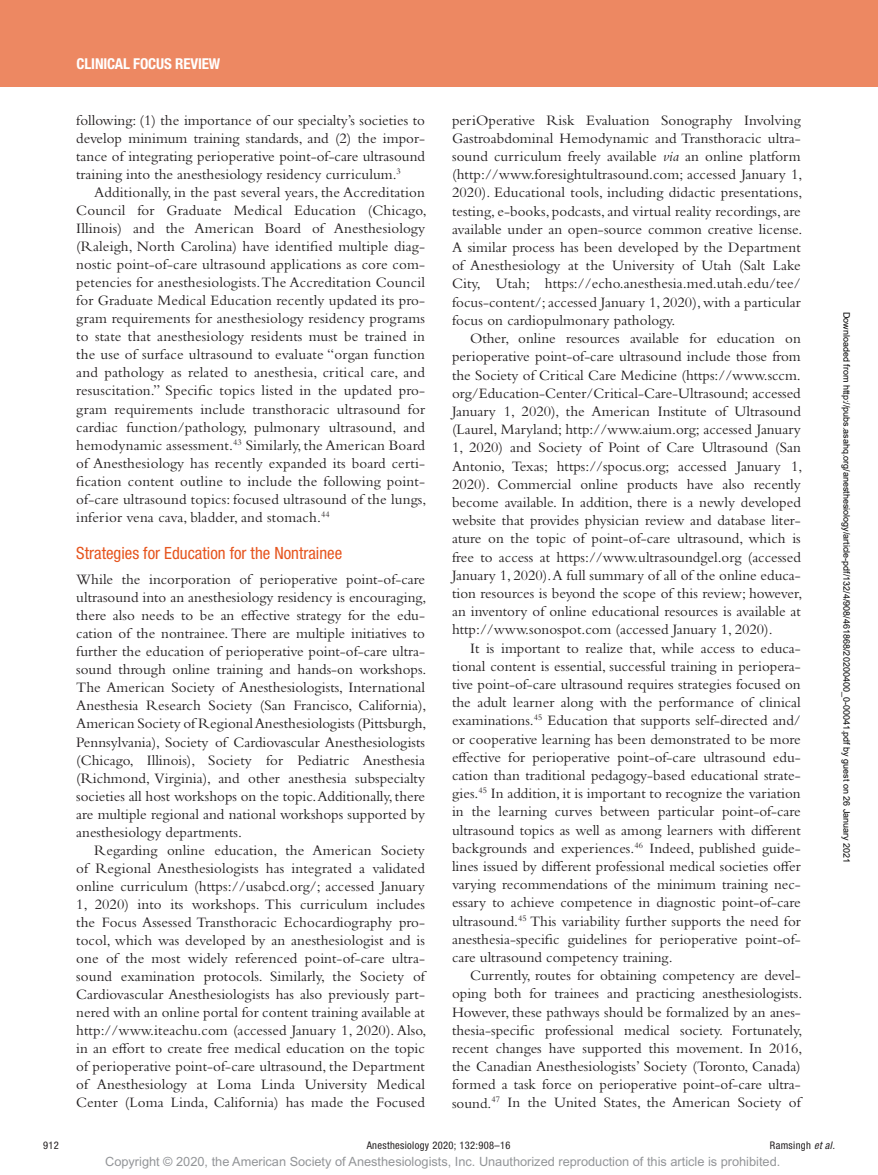
<style>
.page{position:relative;width:878px;height:1175px;background:#fff}
.page>*{position:absolute;margin:0;border:0;box-sizing:border-box;transform-origin:0 0}
.t1{font:condensed 16.8px "Helvetica Neue LT Std";color:#e6551f}
.t2{font:15px/18.1px "Bembo Std";color:#231f20;text-align:justify}
.t3{font:700 condensed 15px "Helvetica Neue LT Std";letter-spacing:-.01em;color:#fff}
.t4{font:12.75px "Arial MT Std";color:#939598}
.t5{font:condensed 10.5px "Helvetica Neue LT Std";letter-spacing:.03em;color:#231f20}
.t6{font:9px "Arial";color:#000}
.s1{font-style:italic}
</style>
<div class="page">
<div style="left:0;top:0;width:878px;height:86px;background:#ed8862"></div>
<p class="t3" style="left:77px;top:54px;width:145px">CLINICAL FOCUS REVIEW</p>
<p class="t2" style="left:76px;top:111px;width:350px">following: (1) the importance of our specialty’s societies to develop minimum training standards, and (2) the impor&shy;tance of integrating perioperative point-of-care ultrasound training into the anesthesiology residency curriculum.<sup>3</sup></p>
<p class="t2" style="left:76px;top:183px;width:352px;text-indent:18px">Additionally, in the past several years, the Accreditation Council for Graduate Medical Education (Chicago, Illinois) and the American Board of Anesthesiology (Raleigh, North Carolina) have identified multiple diag&shy;nostic point-of-care ultrasound applications as core com&shy;petencies for anesthesiologists. The Accreditation Council for Graduate Medical Education recently updated its pro&shy;gram requirements for anesthesiology residency programs to state that anesthesiology residents must be trained in the use of surface ultrasound to evaluate “organ function and pathology as related to anesthesia, critical care, and resuscitation.” Specific topics listed in the updated pro&shy;gram requirements include transthoracic ultrasound for cardiac function/pathology, pulmonary ultrasound, and hemodynamic assessment.<sup>43</sup> Similarly, the American Board of Anesthesiology has recently expanded its board certi&shy;fication content outline to include the following point&shy;of-care ultrasound topics: focused ultrasound of the lungs, inferior vena cava, bladder, and stomach.<sup>44</sup></p>
<p class="t1" style="left:76px;top:543px;width:267px">Strategies for Education for the Nontrainee</p>
<p class="t2" style="left:76px;top:570px;width:352px">While the incorporation of perioperative point-of-care ultrasound into an anesthesiology residency is encouraging, there also needs to be an effective strategy for the edu&shy;cation of the nontrainee. There are multiple initiatives to further the education of perioperative point-of-care ultra&shy;sound through online training and hands-on workshops.<br>The American Society of Anesthesiologists, International Anesthesia Research Society (San Francisco, California), American Society of Regional Anesthesiologists (Pittsburgh, Pennsylvania), Society of Cardiovascular Anesthesiologists (Chicago, Illinois), Society for Pediatric Anesthesia (Richmond, Virginia), and other anesthesia subspecialty societies all host workshops on the topic. Additionally, there are multiple regional and national workshops supported by anesthesiology departments.</p>
<p class="t2" style="left:76px;top:840px;width:352px;text-indent:18px">Regarding online education, the American Society of Regional Anesthesiologists has integrated a validated online curriculum (https://usabcd.org/; accessed January 1, 2020) into its workshops. This curriculum includes the Focus Assessed Transthoracic Echocardiography pro&shy;tocol, which was developed by an anesthesiologist and is one of the most widely referenced point-of-care ultra&shy;sound examination protocols. Similarly, the Society of Cardiovascular Anesthesiologists has also previously part&shy;nered with an online portal for content training available at http://www.iteachu.com (accessed January 1, 2020). Also, in an effort to create free medical education on the topic of perioperative point-of-care ultrasound, the Department of Anesthesiology at Loma Linda University Medical Center (Loma Linda, California) has made the Focused</p>
<p class="t2" style="left:452px;top:111px;width:352px">periOperative Risk Evaluation Sonography Involving Gastroabdominal Hemodynamic and Transthoracic ultra&shy;sound curriculum freely available <span class="s1">via</span> an online platform (http://www.foresightultrasound.com; accessed January 1, 2020). Educational tools, including didactic presentations, testing, e-books, podcasts, and virtual reality recordings, are available under an open-source common creative license.<br>A similar process has been developed by the Department of Anesthesiology at the University of Utah (Salt Lake City, Utah; https://echo.anesthesia.med.utah.edu/tee/ focus-content/; accessed January 1, 2020), with a particular focus on cardiopulmonary pathology.</p>
<p class="t2" style="left:452px;top:329px;width:352px;text-indent:18px">Other, online resources available for education on perioperative point-of-care ultrasound include those from the Society of Critical Care Medicine (https://www.sccm. org/Education-Center/Critical-Care-Ultrasound; accessed January 1, 2020), the American Institute of Ultrasound (Laurel, Maryland; http://www.aium.org; accessed January 1, 2020) and Society of Point of Care Ultrasound (San Antonio, Texas; https://spocus.org; accessed January 1, 2020). Commercial online products have also recently become available. In addition, there is a newly developed website that provides physician review and database liter&shy;ature on the topic of point-of-care ultrasound, which is free to access at https://www.ultrasoundgel.org (accessed January 1, 2020). A full summary of all of the online educa&shy;tion resources is beyond the scope of this review; however, an inventory of online educational resources is available at http://www.sonospot.com (accessed January 1, 2020).</p>
<p class="t2" style="left:452px;top:638px;width:350px;text-indent:18px">It is important to realize that, while access to educa&shy;tional content is essential, successful training in periopera&shy;tive point-of-care ultrasound requires strategies focused on the adult learner along with the performance of clinical examinations.<sup>45</sup> Education that supports self-directed and/ or cooperative learning has been demonstrated to be more effective for perioperative point-of-care ultrasound edu&shy;cation than traditional pedagogy-based educational strate&shy;gies.<sup>45</sup> In addition, it is important to recognize the variation in the learning curves between particular point-of-care ultrasound topics as well as among learners with different backgrounds and experiences.<sup>46</sup> Indeed, published guide&shy;lines issued by different professional medical societies offer varying recommendations of the minimum training nec&shy;essary to achieve competence in diagnostic point-of-care ultrasound.<sup>45</sup> This variability further supports the need for anesthesia-specific guidelines for perioperative point-of&shy;care ultrasound competency training.</p>
<p class="t2" style="left:452px;top:966px;width:352px;text-indent:18px">Currently, routes for obtaining competency are devel&shy;oping both for trainees and practicing anesthesiologists.<br>However, these pathways should be formalized by an anes&shy;thesia-specific professional medical society. Fortunately, recent changes have supported this movement. In 2016, the Canadian Anesthesiologists’ Society (Toronto, Canada) formed a task force on perioperative point-of-care ultra&shy;sound.<sup>47</sup> In the United States, the American Society of</p>
<p class="t6" style="left:850px;top:312px;width:553px;rotate:90deg">Downloaded from http://pubs.asahq.org/anesthesiology/article-pdf/132/4/908/461868/20200400_0-00041.pdf by guest on 26 January 2021</p>
<p class="t5" style="left:43px;top:1139px;width:17px">912</p>
<p class="t5" style="left:367px;top:1139px;width:145px">Anesthesiology 2020; 132:908–16</p>
<p class="t5" style="left:770px;top:1139px;width:66px">Ramsingh <span class="s1">et al.</span></p>
<p class="t4" style="left:105px;top:1154px;width:676px">Copyright © 2020, the American Society of Anesthesiologists, Inc. Unauthorized reproduction of this article is prohibited.</p>
</div>
